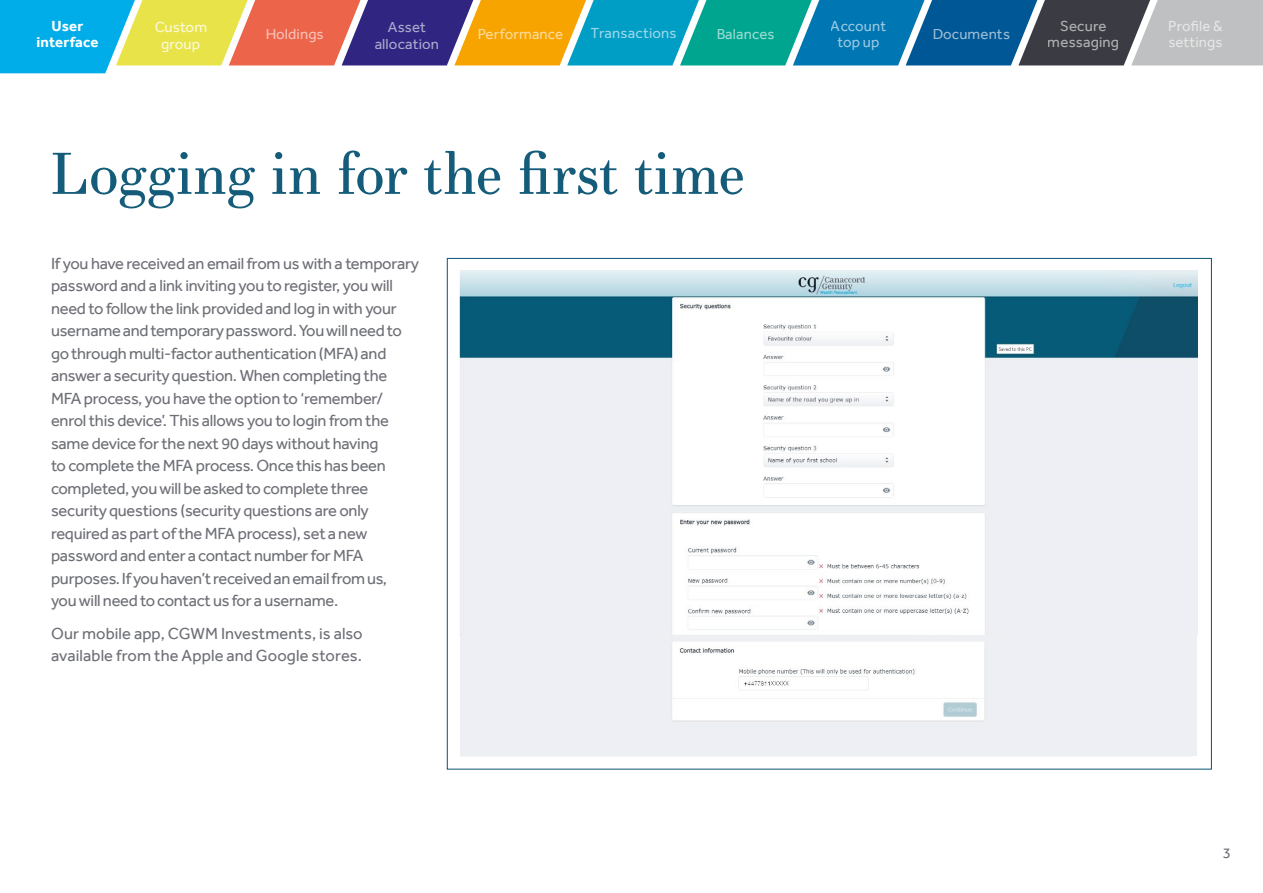
<style>
.page{position:relative;width:1263px;height:893px;background:#fff}
.page>*{position:absolute;margin:0;border:0;box-sizing:border-box;transform-origin:0 0}
.t1{font:57px "Essonnes Text";color:#145c79}
.t2{font:16.5px/22.5px "Effra";letter-spacing:-.015em;color:#6e7077}
.t3{font:16.5px/22.5px "Effra";letter-spacing:.005em;color:#6e7077}
.t4{font:15px/16.5px "Effra";letter-spacing:.01em;color:#fff;text-align:center}
.t5{font:700 15px/16.5px "Effra";letter-spacing:.01em;color:#fff;text-align:center}
.t6{font:15px "Effra";color:#6e7077}
</style>
<div class="page">
<img style="left:459px;top:271px;width:738px;height:365px">
<div style="left:461px;top:636px;width:736px;height:120px;background:#edeff3"></div>
<img style="left:672px;top:642px;width:312px;height:80px">
<svg style="left:0;top:0;width:1263px;height:73px;background:#739997"></svg>
<p class="t4" style="left:831px;top:18px;width:57px">Account top up</p>
<p class="t4" style="left:1048px;top:18px;width:73px">Secure messaging</p>
<p class="t4" style="left:1168px;top:18px;width:56px;text-align:left">Profile &amp; settings</p>
<p class="t5" style="left:37px;top:18px;width:63px">User interface</p>
<p class="t4" style="left:265px;top:26px;width:60px">Holdings</p>
<p class="t4" style="left:154px;top:19px;width:54px">Custom group</p>
<p class="t4" style="left:375px;top:19px;width:66px">Asset allocation</p>
<p class="t4" style="left:477px;top:26px;width:88px">Performance</p>
<p class="t4" style="left:591px;top:24px;width:87px">Transactions</p>
<p class="t4" style="left:716px;top:26px;width:60px">Balances</p>
<p class="t4" style="left:932px;top:26px;width:79px">Documents</p>
<h1 class="t1" style="left:51px;top:132px;width:695px">Logging in for the first time</h1>
<p class="t2" style="left:51px;top:252px;width:369px">If you have received an email from us with a temporary password and a link inviting you to register, you will need to follow the link provided and log in with your username and temporary password. You will need to go through multi-factor authentication (MFA) and answer a security question. When completing the MFA process, you have the option to ‘remember/ enrol this device’. This allows you to login from the same device for the next 90 days without having<br>to complete the MFA process. Once this has been completed, you will be asked to complete three security questions (security questions are only required as part of the MFA process), set a new password and enter a contact number for MFA purposes. If you haven’t received an email from us,<br>you will need to contact us for a username.</p>
<p class="t3" style="left:51px;top:622px;width:313px">Our mobile app, CGWM Investments, is also available from the Apple and Google stores.</p>
<p class="t6" style="left:1223px;top:844px;width:10px">3</p>
</div>
